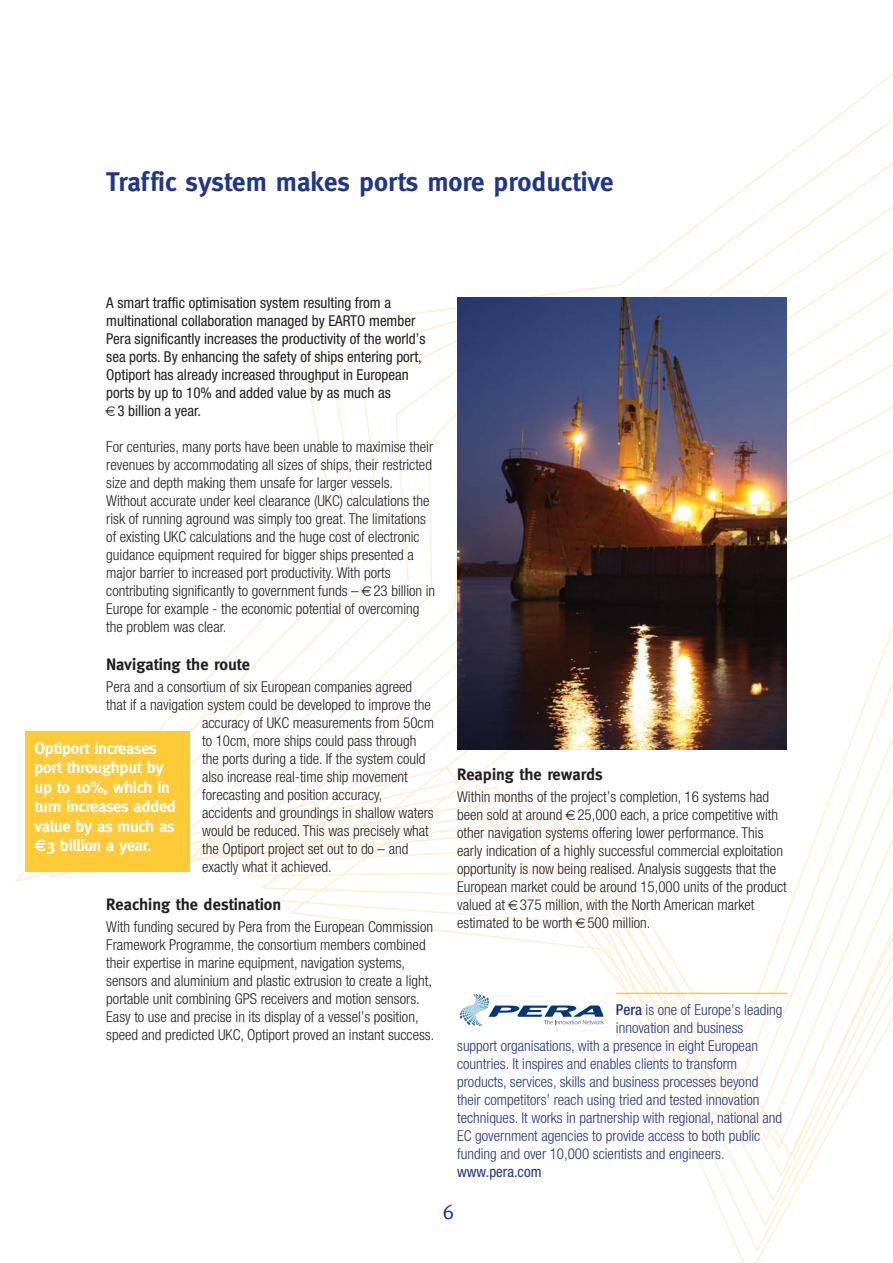
<style>
.page{position:relative;width:893px;height:1263px;background:#fff}
.page>*{position:absolute;margin:0;border:0;box-sizing:border-box;transform-origin:0 0}
.t1{font:700 27px "Meta";color:#1f3786}
.t2{font:21px "Meta Caps";color:#1f3786}
.t3{font:700 16.5px/19.5px "Meta";letter-spacing:-.02em;color:#fff}
.t4{font:700 16.5px "Meta";color:#231f20}
.t5{font:300 condensed 15px/18px "Helvetica Neue";color:#231f20}
.t6{font:300 condensed 15px "Helvetica Neue";color:#1f3786}
.t7{font:condensed 15px "Helvetica Neue";color:#231f20}
.t8{font:condensed 15px "Helvetica Neue";color:#1f3786}
.s1{font-family:"Euro Sans"}
.s2{font-weight:500}
</style>
<div class="page">
<img style="left:15px;top:74px;width:877px;height:1189px">
<div style="left:26px;top:732px;width:164px;height:140px;background:#ffca38"></div>
<img style="left:457px;top:298px;width:330px;height:451px">
<hr style="left:616px;top:993px;width:171px;height:1px;background:#ffca38">
<div style="left:457px;top:994px;width:159px;height:40px;background:#fff"></div>
<svg style="left:460px;top:994px;width:144px;height:32px"></svg>
<svg style="left:106px;top:407px;width:9px;height:9px"></svg>
<svg style="left:362px;top:587px;width:9px;height:9px"></svg>
<svg style="left:566px;top:810px;width:9px;height:10px"></svg>
<svg style="left:508px;top:900px;width:10px;height:10px"></svg>
<svg style="left:576px;top:918px;width:9px;height:10px"></svg>
<h1 class="t1" style="left:106px;top:171px;width:509px">Traffic system makes ports more productive</h1>
<p class="t7" style="left:106px;top:298px;width:286px">A smart traffic optimisation system resulting from a</p>
<p class="t7" style="left:106px;top:316px;width:311px">multinational collaboration managed by EARTO member</p>
<p class="t7" style="left:106px;top:334px;width:321px">Pera significantly increases the productivity of the world’s</p>
<p class="t7" style="left:106px;top:352px;width:317px">sea ports. By enhancing the safety of ships entering port,</p>
<p class="t7" style="left:106px;top:370px;width:304px">Optiport has already increased throughput in European</p>
<p class="t7" style="left:106px;top:388px;width:286px">ports by up to 10% and added value by as much as</p>
<p class="t7" style="left:117px;top:406px;width:85px">3 billion a year.</p>
<p class="t5" style="left:106px;top:439px;width:330px">For centuries, many ports have been unable to maximise their revenues by accommodating all sizes of ships, their restricted size and depth making them unsafe for larger vessels.<br>Without accurate under keel clearance (UKC) calculations the risk of running aground was simply too great. The limitations of existing UKC calculations and the huge cost of electronic guidance equipment required for bigger ships presented a major barrier to increased port productivity. With ports contributing significantly to government funds – 23 billion in Europe for example - the economic potential of overcoming the problem was clear.</p>
<p class="t4" style="left:106px;top:658px;width:145px">Navigating the route</p>
<p class="t5" style="left:106px;top:679px;width:307px">Pera and a consortium of six European companies agreed</p>
<p class="t5" style="left:106px;top:697px;width:326px">that if a navigation system could be developed to improve the</p>
<p class="t5" style="left:202px;top:715px;width:233px">accuracy of UKC measurements from 50cm</p>
<p class="t5" style="left:202px;top:733px;width:216px">to 10cm, more ships could pass through</p>
<p class="t5" style="left:202px;top:751px;width:225px">the ports during a tide. If the system could</p>
<p class="t5" style="left:202px;top:769px;width:207px">also increase real-time ship movement</p>
<p class="t5" style="left:202px;top:787px;width:182px">forecasting and position accuracy,</p>
<p class="t5" style="left:202px;top:805px;width:233px">accidents and groundings in shallow waters</p>
<p class="t5" style="left:202px;top:823px;width:228px">would be reduced. This was precisely what</p>
<p class="t5" style="left:202px;top:841px;width:208px">the Optiport project set out to do – and</p>
<p class="t5" style="left:202px;top:859px;width:131px">exactly what it achieved.</p>
<p class="t4" style="left:106px;top:897px;width:176px">Reaching the destination</p>
<p class="t5" style="left:106px;top:919px;width:329px">With funding secured by Pera from the European Commission Framework Programme, the consortium members combined their expertise in marine equipment, navigation systems, sensors and aluminium and plastic extrusion to create a light, portable unit combining GPS receivers and motion sensors.<br>Easy to use and precise in its display of a vessel’s position, speed and predicted UKC, Optiport proved an instant success.</p>
<p class="t3" style="left:35px;top:740px;width:143px">Optiport increases port throughput by up to 10%, which in turn increases added value by as much as <span class="s1">€</span>3 billion a year.</p>
<p class="t4" style="left:457px;top:767px;width:147px">Reaping the rewards</p>
<p class="t5" style="left:457px;top:789px;width:331px">Within months of the project’s completion, 16 systems had been sold at around 25,000 each, a price competitive with other navigation systems offering lower performance. This early indication of a highly successful commercial exploitation opportunity is now being realised. Analysis suggests that the European market could be around 15,000 units of the product valued at 375 million, with the North American market estimated to be worth 500 million.</p>
<p class="t6" style="left:616px;top:1005px;width:168px"><span class="s2">Pera</span> is one of Europe’s leading</p>
<p class="t6" style="left:616px;top:1023px;width:129px">innovation and business</p>
<p class="t6" style="left:457px;top:1041px;width:302px">support organisations, with a presence in eight European</p>
<p class="t6" style="left:457px;top:1059px;width:282px">countries. It inspires and enables clients to transform</p>
<p class="t6" style="left:457px;top:1077px;width:303px">products, services, skills and business processes beyond</p>
<p class="t6" style="left:457px;top:1095px;width:304px">their competitors’ reach using tried and tested innovation</p>
<p class="t6" style="left:457px;top:1113px;width:326px">techniques. It works in partnership with regional, national and</p>
<p class="t6" style="left:457px;top:1131px;width:305px">EC government agencies to provide access to both public</p>
<p class="t6" style="left:457px;top:1149px;width:269px">funding and over 10,000 scientists and engineers.</p>
<p class="t8" style="left:457px;top:1167px;width:86px">www.pera.com</p>
<h2 class="t2" style="left:443px;top:1200px;width:13px">6</h2>
</div>
